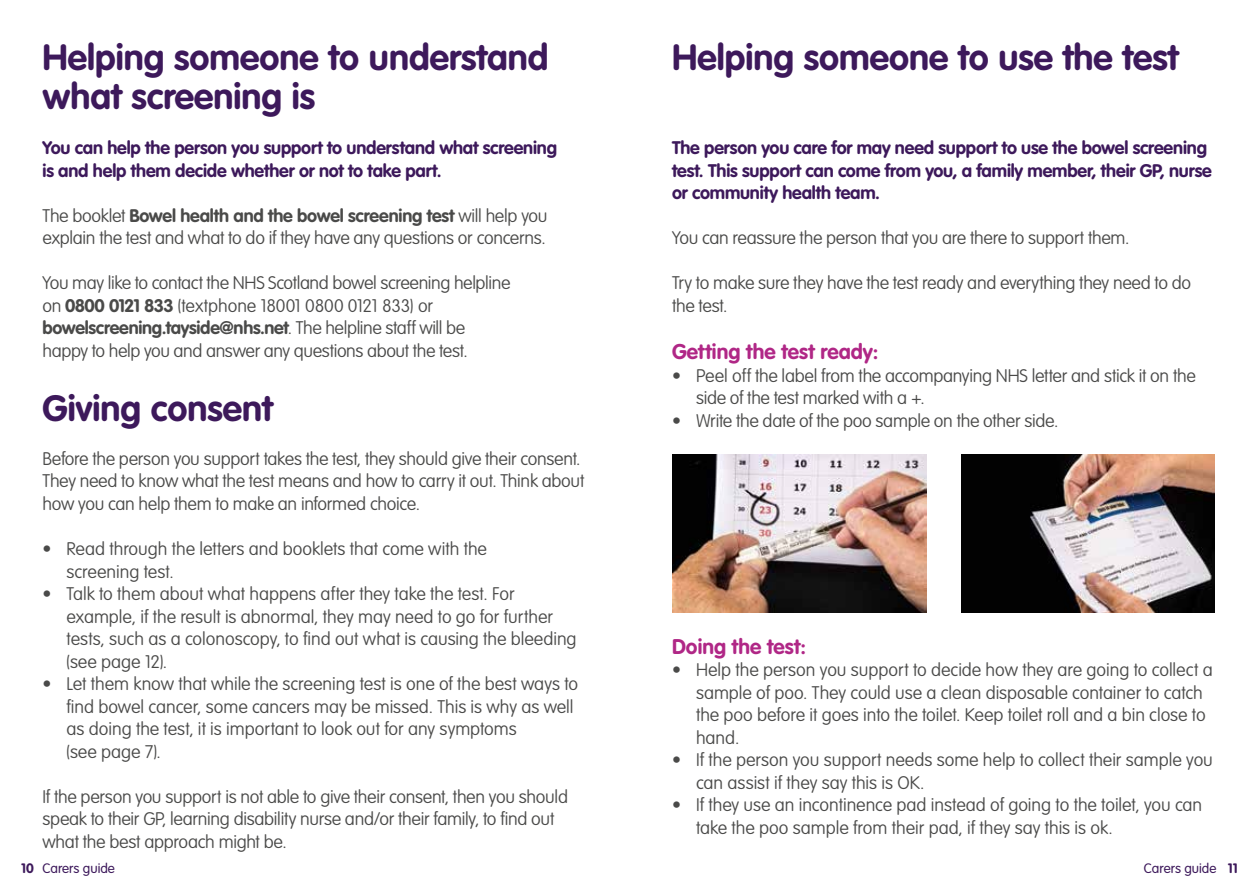
<style>
.page{position:relative;width:1259px;height:893px;background:#fff}
.page>*{position:absolute;margin:0;border:0;box-sizing:border-box;transform-origin:0 0}
.t1{font:700 36px/39px "VAG Rounded Std";color:#3d195b}
.t2{font:700 21px "VAG Rounded Std";letter-spacing:.005em;color:#b02786}
.t3{font:100 18px/22.5px "VAG Rounded Std";letter-spacing:-.01em;color:#4a4a49}
.t4{font:700 18px/22.5px "VAG Rounded Std";letter-spacing:-.01em;color:#3d195b}
.t5{font:300 13.5px "VAG Rounded Std";color:#3d195b}
.s1{font-weight:700}
</style>
<div class="page">
<img style="left:673px;top:454px;width:253px;height:158px">
<img style="left:961px;top:454px;width:254px;height:158px">
<h1 class="t1" style="left:43px;top:39px;width:507px">Helping someone to understand what screening is</h1>
<p class="t4" style="left:43px;top:137px;width:516px">You can help the person you support to understand what screening is and help them decide whether or not to take part.</p>
<p class="t3" style="left:43px;top:205px;width:506px">The booklet <span class="s1">Bowel health and the bowel screening test</span> will help you explain the test and what to do if they have any questions or concerns.</p>
<p class="t3" style="left:43px;top:272px;width:469px">You may like to contact the NHS Scotland bowel screening helpline on <span class="s1">0800 0121 833</span> (textphone 18001 0800 0121 833) or <span class="s1">bowelscreening.tayside@nhs.net</span>. The helpline staff will be happy to help you and answer any questions about the test.</p>
<h1 class="t1" style="left:43px;top:390px;width:232px">Giving consent</h1>
<p class="t3" style="left:43px;top:448px;width:543px">Before the person you support takes the test, they should give their consent.<br>They need to know what the test means and how to carry it out. Think about how you can help them to make an informed choice.</p>
<p class="t3" style="left:67px;top:538px;width:422px;text-indent:-24px">• Read through the letters and booklets that come with the screening test.</p>
<p class="t3" style="left:67px;top:583px;width:511px;text-indent:-24px">• Talk to them about what happens after they take the test. For example, if the result is abnormal, they may need to go for further tests, such as a colonoscopy, to find out what is causing the bleeding (see page 12).</p>
<p class="t3" style="left:67px;top:673px;width:513px;text-indent:-24px">• Let them know that while the screening test is one of the best ways to find bowel cancer, some cancers may be missed. This is why as well as doing the test, it is important to look out for any symptoms<br>(see page 7).</p>
<p class="t3" style="left:43px;top:785px;width:527px">If the person you support is not able to give their consent, then you should speak to their GP, learning disability nurse and/or their family, to find out what the best approach might be.</p>
<p class="t5" style="left:21px;top:860px;width:95px"><span class="s1">10</span> Carers guide</p>
<p class="t5" style="left:1144px;top:860px;width:95px">Carers guide <span class="s1">11</span></p>
<h1 class="t1" style="left:672px;top:39px;width:508px">Helping someone to use the test</h1>
<p class="t4" style="left:672px;top:137px;width:541px">The person you care for may need support to use the bowel screening test. This support can come from you, a family member, their GP, nurse or community health team.</p>
<p class="t3" style="left:672px;top:227px;width:459px">You can reassure the person that you are there to support them.</p>
<p class="t3" style="left:672px;top:272px;width:521px">Try to make sure they have the test ready and everything they need to do the test.</p>
<p class="t2" style="left:672px;top:340px;width:208px">Getting the test ready:</p>
<p class="t3" style="left:696px;top:365px;width:501px;text-indent:-24px">• Peel off the label from the accompanying NHS letter and stick it on the side of the test marked with a +.</p>
<p class="t3" style="left:672px;top:410px;width:388px">• Write the date of the poo sample on the other side.</p>
<p class="t2" style="left:672px;top:634px;width:135px">Doing the test:</p>
<p class="t3" style="left:696px;top:659px;width:518px;text-indent:-24px">• Help the person you support to decide how they are going to collect a sample of poo. They could use a clean disposable container to catch the poo before it goes into the toilet. Keep toilet roll and a bin close to hand.</p>
<p class="t3" style="left:696px;top:749px;width:518px;text-indent:-24px">• If the person you support needs some help to collect their sample you can assist if they say this is OK.</p>
<p class="t3" style="left:696px;top:794px;width:508px;text-indent:-24px">• If they use an incontinence pad instead of going to the toilet, you can take the poo sample from their pad, if they say this is ok.</p>
</div>
